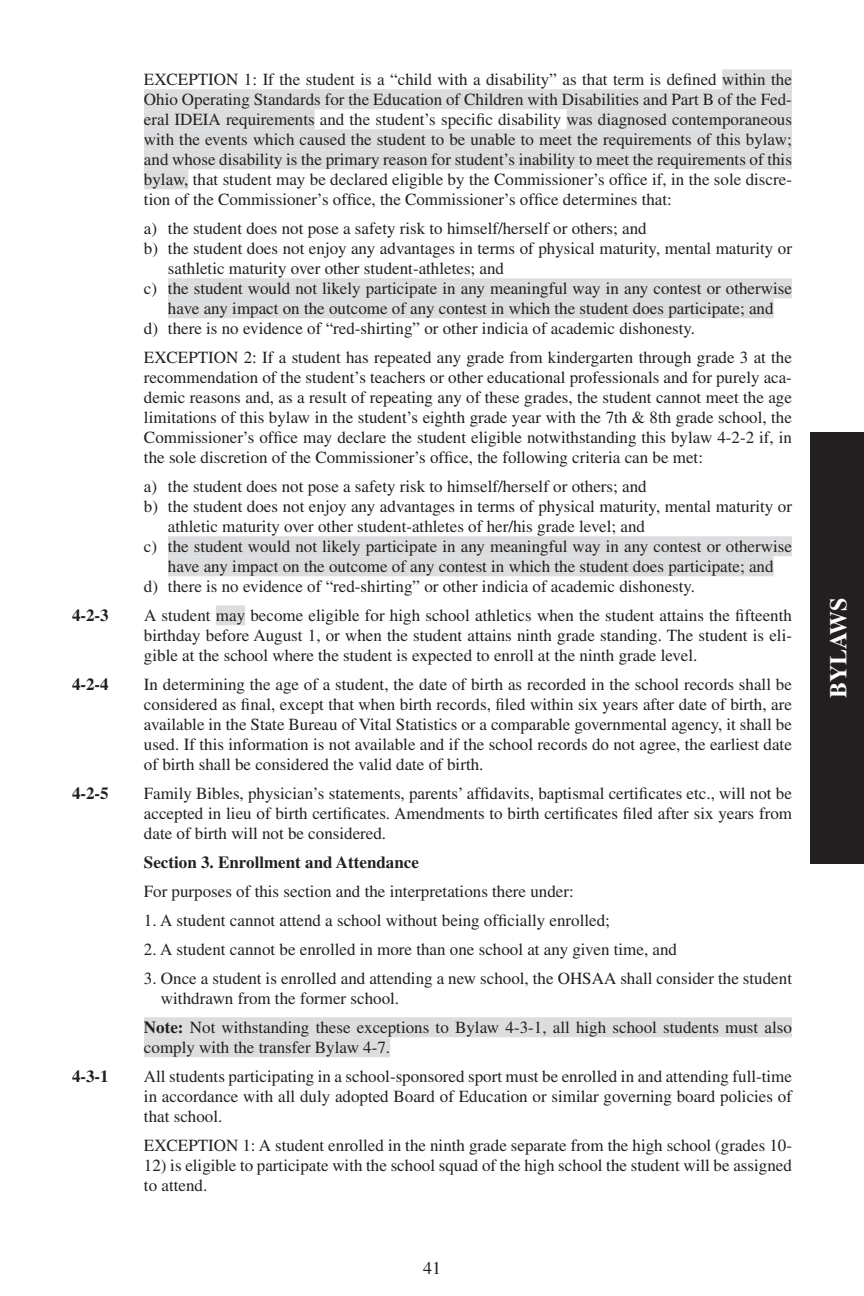
<style>
.page{position:relative;width:864px;height:1296px;background:#fff}
.page>*{position:absolute;margin:0;border:0;box-sizing:border-box;transform-origin:0 0}
.t1{font:700 24px "Times";color:#fff}
.t2{font:18px "Times";color:#231f20}
.t3{font:17px/20px "Times";color:#231f20;text-align:justify}
.t4{font:700 17px "Times";color:#231f20}
.s1{font-weight:700}
</style>
<div class="page">
<div style="left:810px;top:432px;width:54px;height:432px;background:#231f20"></div>
<div style="left:722px;top:69px;width:70px;height:20px;background:#dcdddf"></div>
<div style="left:144px;top:89px;width:648px;height:20px;background:#dcdddf"></div>
<div style="left:144px;top:109px;width:171px;height:20px;background:#dcdddf"></div>
<div style="left:567px;top:109px;width:225px;height:20px;background:#dcdddf"></div>
<div style="left:144px;top:129px;width:648px;height:20px;background:#dcdddf"></div>
<div style="left:144px;top:149px;width:648px;height:20px;background:#dcdddf"></div>
<div style="left:144px;top:169px;width:44px;height:20px;background:#dcdddf"></div>
<div style="left:168px;top:278px;width:624px;height:20px;background:#dcdddf"></div>
<div style="left:168px;top:298px;width:606px;height:20px;background:#dcdddf"></div>
<div style="left:168px;top:536px;width:624px;height:20px;background:#dcdddf"></div>
<div style="left:168px;top:556px;width:606px;height:20px;background:#dcdddf"></div>
<div style="left:216px;top:605px;width:29px;height:20px;background:#dcdddf"></div>
<div style="left:144px;top:1017px;width:648px;height:20px;background:#dcdddf"></div>
<div style="left:144px;top:1037px;width:246px;height:20px;background:#dcdddf"></div>
<p class="t3" style="left:144px;top:70px;width:650px">EXCEPTION 1: If the student is a “child with a disability” as that term is defined within the Ohio Operating Standards for the Education of Children with Disabilities and Part B of the Fed&shy;eral IDEIA requirements and the student’s specific disability was diagnosed contemporaneous with the events which caused the student to be unable to meet the requirements of this bylaw; and whose disability is the primary reason for student’s inability to meet the requirements of this bylaw, that student may be declared eligible by the Commissioner’s office if, in the sole discre&shy;tion of the Commissioner’s office, the Commissioner’s office determines that:</p>
<p class="t3" style="left:144px;top:218px;width:504px">a) the student does not pose a safety risk to himself/herself or others; and</p>
<p class="t3" style="left:144px;top:238px;width:650px">b) the student does not enjoy any advantages in terms of physical maturity, mental maturity or</p>
<p class="t3" style="left:168px;top:258px;width:338px">sathletic maturity over other student-athletes; and</p>
<p class="t3" style="left:144px;top:278px;width:650px">c) the student would not likely participate in any meaningful way in any contest or otherwise</p>
<p class="t3" style="left:168px;top:298px;width:607px">have any impact on the outcome of any contest in which the student does participate; and</p>
<p class="t3" style="left:144px;top:318px;width:553px">d) there is no evidence of “red-shirting” or other indicia of academic dishonesty.</p>
<p class="t3" style="left:144px;top:347px;width:650px">EXCEPTION 2: If a student has repeated any grade from kindergarten through grade 3 at the recommendation of the student’s teachers or other educational professionals and for purely aca&shy;demic reasons and, as a result of repeating any of these grades, the student cannot meet the age limitations of this bylaw in the student’s eighth grade year with the 7th &amp; 8th grade school, the Commissioner’s office may declare the student eligible notwithstanding this bylaw 4-2-2 if, in the sole discretion of the Commissioner’s office, the following criteria can be met:</p>
<p class="t3" style="left:144px;top:476px;width:504px">a) the student does not pose a safety risk to himself/herself or others; and</p>
<p class="t3" style="left:144px;top:496px;width:650px">b) the student does not enjoy any advantages in terms of physical maturity, mental maturity or</p>
<p class="t3" style="left:168px;top:516px;width:479px">athletic maturity over other student-athletes of her/his grade level; and</p>
<p class="t3" style="left:144px;top:536px;width:650px">c) the student would not likely participate in any meaningful way in any contest or otherwise</p>
<p class="t3" style="left:168px;top:556px;width:607px">have any impact on the outcome of any contest in which the student does participate; and</p>
<p class="t3" style="left:144px;top:576px;width:553px">d) there is no evidence of “red-shirting” or other indicia of academic dishonesty.</p>
<p class="t4" style="left:72px;top:605px;width:38px">4-2-3</p>
<p class="t3" style="left:144px;top:605px;width:650px">A student may become eligible for high school athletics when the student attains the fifteenth birthday before August 1, or when the student attains ninth grade standing. The student is eli&shy;gible at the school where the student is expected to enroll at the ninth grade level.</p>
<p class="t4" style="left:72px;top:674px;width:38px">4-2-4</p>
<p class="t3" style="left:144px;top:674px;width:650px">In determining the age of a student, the date of birth as recorded in the school records shall be considered as final, except that when birth records, filed within six years after date of birth, are available in the State Bureau of Vital Statistics or a comparable governmental agency, it shall be used. If this information is not available and if the school records do not agree, the earliest date of birth shall be considered the valid date of birth.</p>
<p class="t4" style="left:72px;top:783px;width:38px">4-2-5</p>
<p class="t3" style="left:144px;top:783px;width:650px">Family Bibles, physician’s statements, parents’ affidavits, baptismal certificates etc., will not be accepted in lieu of birth certificates. Amendments to birth certificates filed after six years from date of birth will not be considered.</p>
<p class="t4" style="left:144px;top:852px;width:277px">Section 3. Enrollment and Attendance</p>
<p class="t3" style="left:144px;top:881px;width:431px">For purposes of this section and the interpretations there under:</p>
<p class="t3" style="left:144px;top:910px;width:468px">1. A student cannot attend a school without being officially enrolled;</p>
<p class="t3" style="left:144px;top:939px;width:535px">2. A student cannot be enrolled in more than one school at any given time, and</p>
<p class="t3" style="left:161px;top:968px;width:633px;text-indent:-17px">3. Once a student is enrolled and attending a new school, the OHSAA shall consider the student withdrawn from the former school.</p>
<p class="t3" style="left:144px;top:1017px;width:649px"><span class="s1">Note:</span> Not withstanding these exceptions to Bylaw 4-3-1, all high school students must also comply with the transfer Bylaw 4-7.</p>
<p class="t4" style="left:72px;top:1066px;width:38px">4-3-1</p>
<p class="t3" style="left:144px;top:1066px;width:650px">All students participating in a school-sponsored sport must be enrolled in and attending full-time in accordance with all duly adopted Board of Education or similar governing board policies of that school.</p>
<p class="t3" style="left:144px;top:1135px;width:650px">EXCEPTION 1: A student enrolled in the ninth grade separate from the high school (grades 10-</p>
<p class="t3" style="left:144px;top:1155px;width:649px">12) is eligible to participate with the school squad of the high school the student will be assigned to attend.</p>
<p class="t2" style="left:423px;top:1258px;width:19px">41</p>
<h1 class="t1" style="left:824px;top:698px;width:102px;rotate:-90deg">BYLAWS</h1>
</div>
